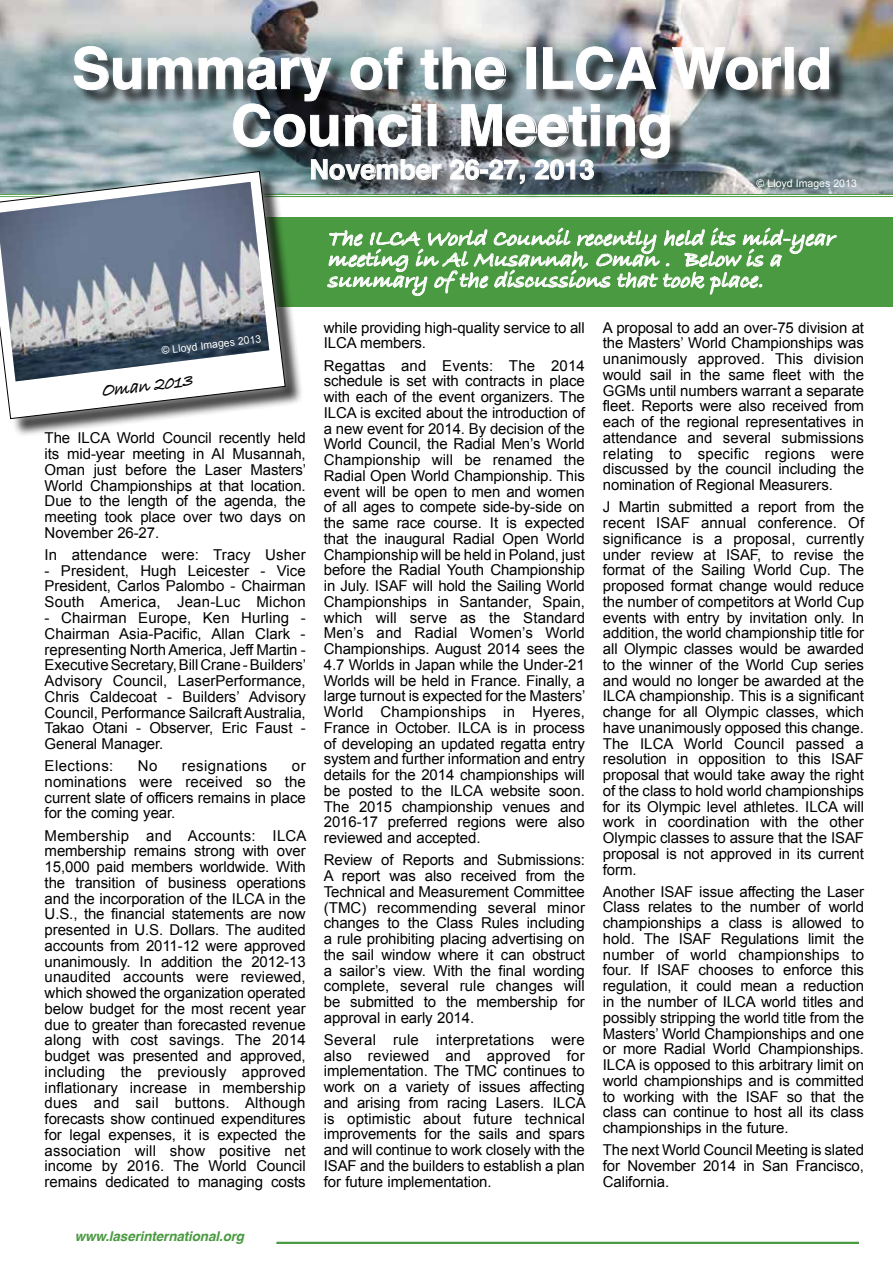
<style>
.page{position:relative;width:893px;height:1263px;background:#fff}
.page>*{position:absolute;margin:0;border:0;box-sizing:border-box;transform-origin:0 0}
.t1{font:700 57px/57px "Helvetica";color:#fff;text-align:center}
.t2{font:700 27px "Helvetica";color:#fff}
.t3{font:italic 22.5px/21px "Bradley Hand ITCTT Bold";color:#fff}
.t4{font:italic 19.5px "Bradley Hand ITCTT Bold";color:#000;scale:.9 1}
.t5{font:15px/15.8px "Arial";letter-spacing:-.01em;color:#000;text-align:justify}
.t6{font:15px "Arial";letter-spacing:.01em;color:#000}
.t7{font:15px "Arial";letter-spacing:.03em;color:#000}
.t8{font:italic 700 13.5px "Helvetica";letter-spacing:-.01em;color:#4a9a41}
.t9{font:10.5px "Arial";color:#fff}
</style>
<div class="page">
<div style="left:0;top:217px;width:893px;height:89px;background:#4a9a41"></div>
<img style="left:0;top:0;width:893px;height:194px">
<svg style="left:327px;top:227px;width:510px;height:69px"></svg>
<hr style="left:0;top:194px;width:893px;height:1px;background:#4a9a41">
<hr style="left:0;top:196px;width:893px;height:1px;background:#4a9a41">
<div style="left:77px;top:49px;width:771px;height:153px;background:#000;opacity:.75"></div>
<svg style="left:74px;top:46px;width:68px;height:44px;background:#829397"></svg>
<svg style="left:350px;top:46px;width:53px;height:44px;background:#829395"></svg>
<svg style="left:420px;top:47px;width:86px;height:43px;background:#89969a"></svg>
<div style="left:527px;top:47px;width:9px;height:42px;border:1px solid #fff"></div>
<svg style="left:543px;top:46px;width:113px;height:45px;background:#7a858c"></svg>
<svg style="left:671px;top:47px;width:110px;height:43px;background:#999a9a"></svg>
<div style="left:785px;top:47px;width:9px;height:42px;border:1px solid #fff"></div>
<svg style="left:798px;top:47px;width:31px;height:43px"></svg>
<svg style="left:148px;top:57px;width:191px;height:91px;background:#6d797f"></svg>
<svg style="left:345px;top:104px;width:76px;height:43px;background:#696d72"></svg>
<div style="left:428px;top:104px;width:8px;height:42px;border:1px solid #fff"></div>
<svg style="left:461px;top:104px;width:139px;height:43px;background:#838d91"></svg>
<img style="left:606px;top:114px;width:64px;height:45px">
<svg style="left:311px;top:159px;width:131px;height:21px;background:#81888d"></svg>
<svg style="left:450px;top:159px;width:30px;height:21px"></svg>
<div style="left:480px;top:169px;width:8px;height:5px;border:1px solid #fff"></div>
<svg style="left:489px;top:159px;width:36px;height:25px"></svg>
<svg style="left:535px;top:159px;width:59px;height:21px"></svg>
<hr style="left:276px;top:1242px;width:583px;height:2px;background:#4a9a41">
<div style="left:0;top:174px;width:304px;height:263px;background:#000;opacity:.75"></div>
<svg style="left:286px;top:159px;width:11px;height:272px"></svg>
<svg style="left:0;top:159px;width:286px;height:272px"></svg>
<img style="left:0;top:182px;width:269px;height:199px">
<h1 class="t1" style="left:72px;top:41px;width:762px">Summary of the ILCA World<br>Council Meeting</h1>
<h2 class="t2" style="left:309px;top:148px;width:287px">November 26-27, 2013</h2>
<p class="t9" style="left:757px;top:177px;width:102px">© Lloyd Images 2013</p>
<p class="t9" style="left:161px;top:344px;width:102px;rotate:-7deg">© Lloyd Images 2013</p>
<h3 class="t4" style="left:100px;top:380px;width:104px;rotate:-7deg">Oman 2013</h3>
<p class="t5" style="left:45px;top:430px;width:263px">The ILCA World Council recently held its mid-year meeting in Al Musannah, Oman just before the Laser Masters’ World Championships at that location.<br>Due to the length of the agenda, the meeting took place over two days on November 26-27.</p>
<p class="t6" style="left:45px;top:545px;width:263px">In attendance were: Tracy Usher</p>
<p class="t5" style="left:45px;top:563px;width:263px">- President, Hugh Leicester - Vice President, Carlos Palombo - Chairman South America, Jean-Luc Michon</p>
<p class="t5" style="left:45px;top:610px;width:263px">- Chairman Europe, Ken Hurling - Chairman Asia-Pacific, Allan Clark - representing North America, Jeff Martin - Executive Secretary, Bill Crane - Builders’ Advisory Council, LaserPerformance, Chris Caldecoat - Builders’ Advisory Council, Performance Sailcraft Australia, Takao Otani - Observer, Eric Faust - General Manager.</p>
<p class="t7" style="left:45px;top:756px;width:70px">Elections:</p>
<p class="t5" style="left:138px;top:758px;width:21px">No</p>
<p class="t7" style="left:182px;top:756px;width:87px">resignations</p>
<p class="t5" style="left:45px;top:758px;width:263px;text-indent:247px">or nominations were received so the current slate of officers remains in place for the coming year.</p>
<p class="t5" style="left:45px;top:827px;width:263px">Membership and Accounts: ILCA membership remains strong with over 15,000 paid members worldwide. With the transition of business operations and the incorporation of the ILCA in the U.S., the financial statements are now presented in U.S. Dollars. The audited accounts from 2011-12 were approved unanimously. In addition the 2012-13 unaudited accounts were reviewed, which showed the organization operated below budget for the most recent year due to greater than forecasted revenue along with cost savings. The 2014 budget was presented and approved, including the previously approved inflationary increase in membership dues and sail buttons. Although forecasts show continued expenditures for legal expenses, it is expected the association will show positive net income by 2016. The World Council remains dedicated to managing costs</p>
<p class="t8" style="left:75px;top:1225px;width:171px">www.laserinternational.org</p>
<h3 class="t3" style="left:327px;top:229px;width:514px">TheILCA World Councilrecently held itsmid-year meeting in AlMusannah,Oman . Below isa summary of thediscussionsthattook p lace.</h3>
<p class="t5" style="left:324px;top:320px;width:263px">while providing high-quality service to all<br>ILCA members.</p>
<p class="t5" style="left:324px;top:358px;width:263px">Regattas and Events: The 2014 schedule is set with contracts in place with each of the event organizers. The ILCA is excited about the introduction of a new event for 2014. By decision of the World Council, the Radial Men’s World Championship will be renamed the Radial Open World Championship. This event will be open to men and women of all ages to compete side-by-side on the same race course. It is expected that the inaugural Radial Open World Championship will be held in Poland, just before the Radial Youth Championship in July. ISAF will hold the Sailing World Championships in Santander, Spain, which will serve as the Standard Men’s and Radial Women’s World Championships. August 2014 sees the 4.7 Worlds in Japan while the Under-21<br>Worlds will be held in France. Finally, a large turnout is expected for the Masters’ World Championships in Hyeres, France in October. ILCA is in process of developing an updated regatta entry system and further information and entry details for the 2014 championships will be posted to the ILCA website soon.<br>The 2015 championship venues and 2016-17 preferred regions were also reviewed and accepted.</p>
<p class="t5" style="left:324px;top:852px;width:263px">Review of Reports and Submissions:<br>A report was also received from the Technical and Measurement Committee (TMC) recommending several minor changes to the Class Rules including a rule prohibiting placing advertising on the sail window where it can obstruct a sailor’s view. With the final wording complete, several rule changes will be submitted to the membership for approval in early 2014.</p>
<p class="t5" style="left:324px;top:1032px;width:263px">Several rule interpretations were also reviewed and approved for implementation. The TMC continues to work on a variety of issues affecting and arising from racing Lasers. ILCA is optimistic about future technical improvements for the sails and spars and will continue to work closely with the ISAF and the builders to establish a plan for future implementation.</p>
<p class="t5" style="left:603px;top:320px;width:263px">A proposal to add an over-75 division at the Masters’ World Championships was unanimously approved. This division would sail in the same fleet with the GGMs until numbers warrant a separate fleet. Reports were also received from each of the regional representatives in attendance and several submissions relating to specific regions were discussed by the council including the nomination of Regional Measurers.</p>
<p class="t5" style="left:603px;top:499px;width:263px">J Martin submitted a report from the recent ISAF annual conference. Of significance is a proposal, currently under review at ISAF, to revise the format of the Sailing World Cup. The proposed format change would reduce the number of competitors at World Cup events with entry by invitation only. In addition, the world championship title for all Olympic classes would be awarded to the winner of the World Cup series and would no longer be awarded at the ILCA championship. This is a significant change for all Olympic classes, which have unanimously opposed this change.<br>The ILCA World Council passed a resolution in opposition to this ISAF proposal that would take away the right of the class to hold world championships for its Olympic level athletes. ILCA will work in coordination with the other Olympic classes to assure that the ISAF proposal is not approved in its current form.</p>
<p class="t5" style="left:603px;top:884px;width:263px">Another ISAF issue affecting the Laser Class relates to the number of world championships a class is allowed to hold. The ISAF Regulations limit the number of world championships to four. If ISAF chooses to enforce this regulation, it could mean a reduction in the number of ILCA world titles and possibly stripping the world title from the Masters’ World Championships and one or more Radial World Championships.<br>ILCA is opposed to this arbitrary limit on world championships and is committed to working with the ISAF so that the class can continue to host all its class championships in the future.</p>
<p class="t5" style="left:603px;top:1142px;width:263px">The next World Council Meeting is slated for November 2014 in San Francisco, California.</p>
</div>
